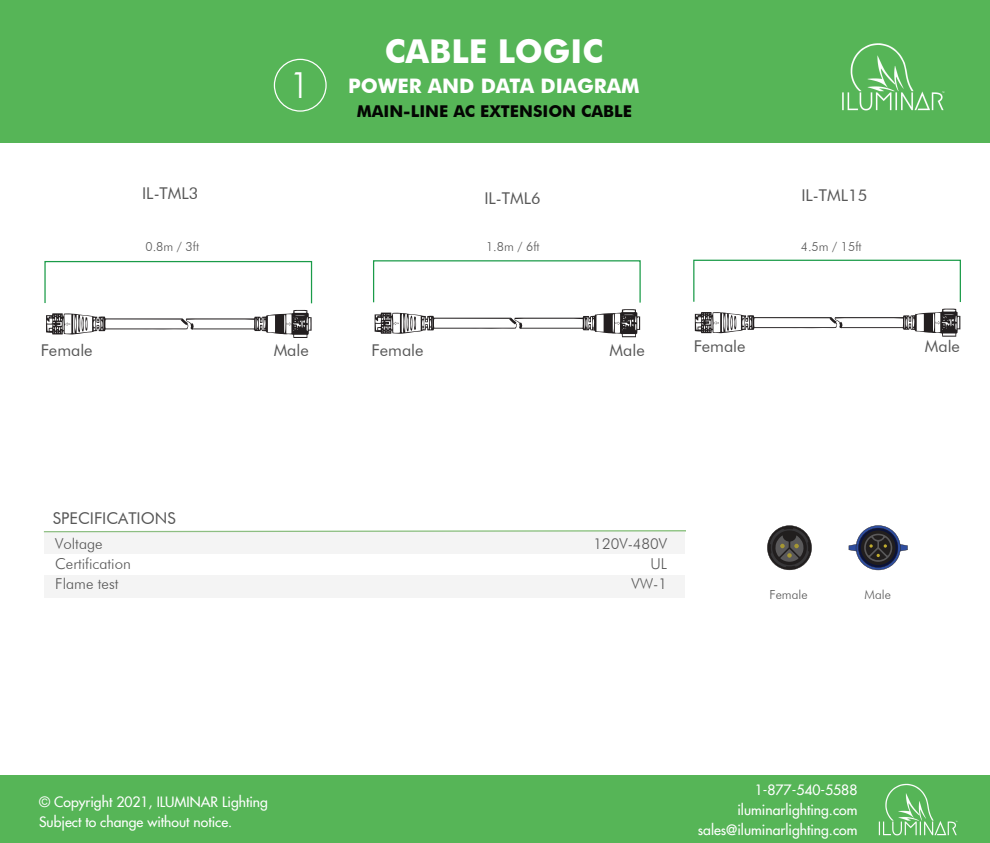
<style>
.page{position:relative;width:990px;height:843px;background:#fff}
.page>*{position:absolute;margin:0;border:0;box-sizing:border-box;transform-origin:0 0}
.t1{font:300 36.62px "Futura BT";color:#fff}
.t2{font:700 32.88px "Futura BT";color:#fff}
.t3{font:700 20px "Futura BT";color:#fff}
.t4{font:16.25px "Futura BT";color:#575757}
.t5{font:700 16.25px "Futura BT";color:#040503}
.t6{font:300 15px/20px "Futura BT";color:#575757}
.t7{font:500 14px/20px "Futura";color:#fff}
.t8{font:300 12.5px "Futura BT";color:#575757}
</style>
<div class="page">
<div style="left:0;top:0;width:990px;height:142px;background:#56b557"></div>
<img style="left:842px;top:43px;width:103px;height:68px">
<svg style="left:43px;top:530px;width:643px;height:3px"></svg>
<div style="left:45px;top:531px;width:640px;height:22px;background:#f4f4f4"></div>
<div style="left:45px;top:574px;width:640px;height:23px;background:#f4f4f4"></div>
<svg style="left:46px;top:310px;width:266px;height:28px"></svg>
<div style="left:44px;top:261px;width:268px;height:43px;border:1px solid #1a9b48"></div>
<svg style="left:375px;top:309px;width:265px;height:28px"></svg>
<div style="left:373px;top:260px;width:268px;height:43px;border:1px solid #1a9b48"></div>
<svg style="left:695px;top:308px;width:265px;height:28px"></svg>
<div style="left:693px;top:260px;width:268px;height:42px;border:1px solid #1a9b48"></div>
<svg style="left:849px;top:525px;width:59px;height:45px"></svg>
<svg style="left:767px;top:525px;width:45px;height:45px"></svg>
<div style="left:274px;top:59px;width:53px;height:53px;border:1px solid #fff;border-radius:50%"></div>
<div style="left:0;top:775px;width:990px;height:67px;background:#56b557"></div>
<img style="left:878px;top:783px;width:80px;height:53px">
<h1 class="t1" style="left:290px;top:63px;width:23px">1</h1>
<h2 class="t2" style="left:385px;top:31px;width:220px">CABLE LOGIC</h2>
<h3 class="t3" style="left:348px;top:73px;width:293px">POWER AND DATA DIAGRAM</h3>
<p class="t5" style="left:357px;top:102px;width:277px">MAIN-LINE AC EXTENSION CABLE</p>
<p class="t4" style="left:142px;top:183px;width:58px">IL-TML3</p>
<p class="t4" style="left:484px;top:188px;width:58px">IL-TML6</p>
<p class="t4" style="left:801px;top:186px;width:68px">IL-TML15</p>
<p class="t8" style="left:145px;top:238px;width:55px">0.8m / 3ft</p>
<p class="t8" style="left:486px;top:238px;width:55px">1.8m / 6ft</p>
<p class="t8" style="left:801px;top:238px;width:62px">4.5m / 15ft</p>
<p class="t4" style="left:41px;top:340px;width:53px">Female</p>
<p class="t4" style="left:274px;top:340px;width:37px">Male</p>
<p class="t4" style="left:372px;top:340px;width:53px">Female</p>
<p class="t4" style="left:610px;top:340px;width:37px">Male</p>
<p class="t4" style="left:694px;top:337px;width:53px">Female</p>
<p class="t4" style="left:925px;top:337px;width:37px">Male</p>
<p class="t4" style="left:53px;top:508px;width:124px">SPECIFICATIONS</p>
<p class="t6" style="left:55px;top:533px;width:77px">Voltage<br>Certification<br>Flame test</p>
<p class="t6" style="left:594px;top:533px;width:75px;text-align:right">120V-480V<br>UL<br>VW-1</p>
<p class="t8" style="left:770px;top:587px;width:40px">Female</p>
<p class="t8" style="left:865px;top:587px;width:28px">Male</p>
<p class="t7" style="left:39px;top:792px;width:230px">© Copyright 2021, ILUMINAR Lighting<br>Subject to change without notice.</p>
<p class="t7" style="left:698px;top:779px;width:161px;text-align:right">1-877-540-5588 iluminarlighting.com sales@iluminarlighting.com</p>
</div>
